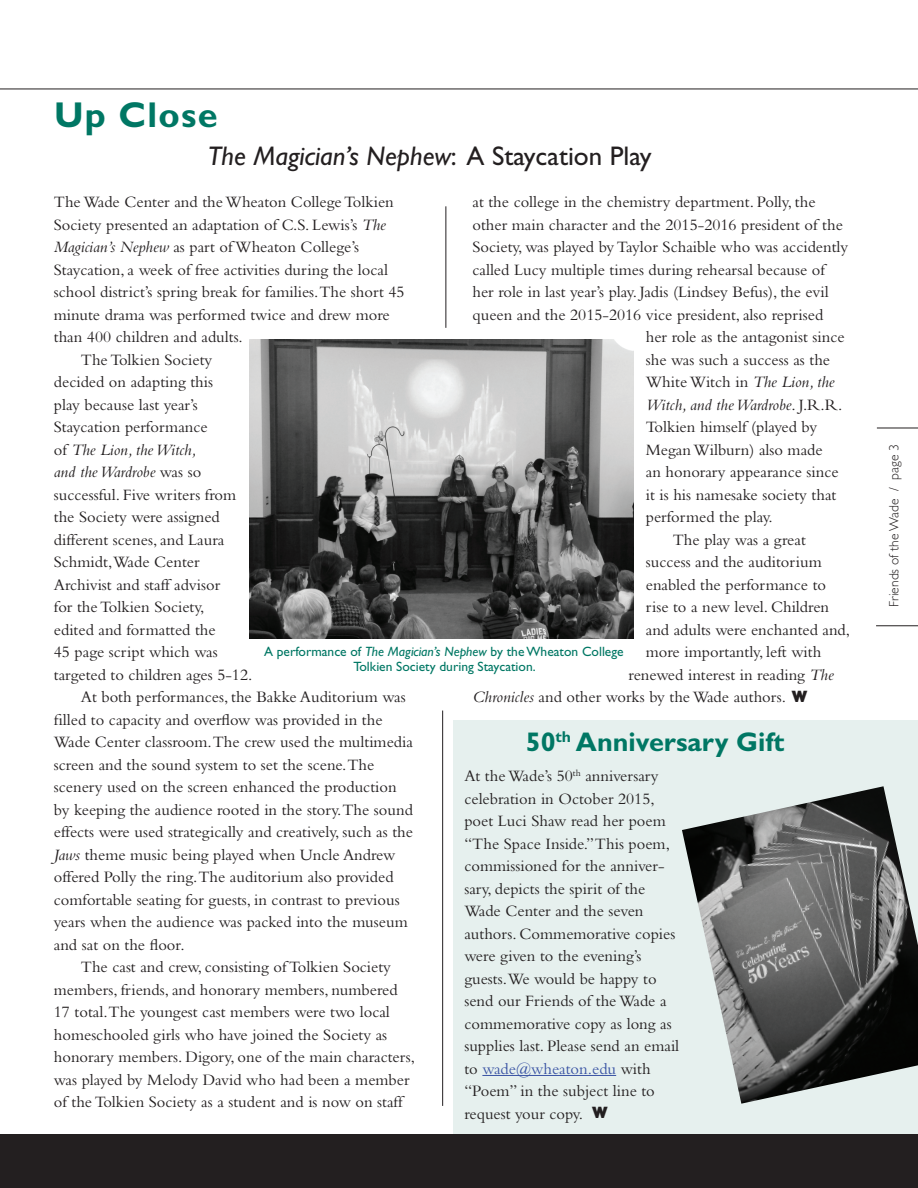
<style>
.page{position:relative;width:918px;height:1188px;background:#fff}
.page>*{position:absolute;margin:0;border:0;box-sizing:border-box;transform-origin:0 0}
.t1{font:700 36px "Gill Sans";letter-spacing:.035em;color:#007764}
.t2{font:italic 27px "Gill Sans";color:#231f20}
.t3{font:700 27px "Gill Sans";color:#007764}
.t4{font:16.5px/22.5px "Bembo";color:#231f20}
.t5{font:italic 16.5px "Bembo";color:#231f20}
.t6{font:13.5px/15px "Gill Sans";color:#007764;text-align:center}
.t7{font:300 13.5px "Gill Sans";color:#231f20}
.s1{font-style:normal}
.s2{font-style:italic}
.s3{font-family:"Gill Sans";font-weight:800}
.s4{color:#3a54a4}
</style>
<div class="page">
<hr style="left:0;top:89px;width:918px;height:1px;background:#231f20">
<div style="left:454px;top:720px;width:464px;height:414px;background:#e6f0ee"></div>
<img style="left:682px;top:786px;width:236px;height:318px">
<hr style="left:876px;top:625px;width:42px;height:1px;background:#231f20">
<hr style="left:877px;top:428px;width:41px;height:1px;background:#231f20">
<div style="left:0;top:1134px;width:918px;height:54px;background:#231f20"></div>
<hr style="left:482px;top:1075px;width:134px;height:1px;background:#3a54a4">
<img style="left:250px;top:339px;width:384px;height:299px">
<hr style="left:446px;top:206px;width:1px;height:122px;background:#231f20">
<hr style="left:442px;top:711px;width:1px;height:395px;background:#231f20">
<h1 class="t1" style="left:54px;top:94px;width:165px">Up Close</h1>
<h2 class="t2" style="left:208px;top:140px;width:446px">The Magician’s Nephew<span class="s1">: A Staycation Play</span></h2>
<p class="t4" style="left:472px;top:190px;width:345px">at the college in the chemistry department. Polly, the</p>
<p class="t4" style="left:472px;top:213px;width:372px">other main character and the 2015-2016 president of the</p>
<p class="t4" style="left:472px;top:235px;width:377px">Society, was played by Taylor Schaible who was accidently</p>
<p class="t4" style="left:472px;top:258px;width:354px">called Lucy multiple times during rehearsal because of</p>
<p class="t4" style="left:472px;top:280px;width:358px">her role in last year’s play. Jadis (Lindsey Befus), the evil</p>
<p class="t4" style="left:472px;top:303px;width:352px">queen and the 2015-2016 vice president, also reprised</p>
<p class="t4" style="left:646px;top:325px;width:200px">her role as the antagonist since</p>
<p class="t4" style="left:646px;top:348px;width:186px">she was such a success as the</p>
<p class="t4" style="left:646px;top:370px;width:190px">White Witch in <span class="s2">The Lion, the</span></p>
<p class="t5" style="left:646px;top:395px;width:198px">Witch, and the Wardrobe<span class="s1">. J.R.R.</span></p>
<p class="t4" style="left:646px;top:415px;width:173px">Tolkien himself (played by</p>
<p class="t4" style="left:646px;top:438px;width:178px">Megan Wilburn) also made</p>
<p class="t4" style="left:646px;top:460px;width:194px">an honorary appearance since</p>
<p class="t4" style="left:646px;top:483px;width:192px">it is his namesake society that</p>
<p class="t4" style="left:646px;top:505px;width:128px">performed the play.</p>
<p class="t4" style="left:673px;top:528px;width:135px">The play was a great</p>
<p class="t4" style="left:646px;top:550px;width:177px">success and the auditorium</p>
<p class="t4" style="left:646px;top:573px;width:182px">enabled the performance to</p>
<p class="t4" style="left:646px;top:595px;width:185px">rise to a new level. Children</p>
<p class="t4" style="left:646px;top:618px;width:206px">and adults were enchanted and,</p>
<p class="t4" style="left:646px;top:640px;width:177px">more importantly, left with</p>
<p class="t4" style="left:629px;top:663px;width:207px">renewed interest in reading <span class="s2">The</span></p>
<p class="t4" style="left:472px;top:685px;width:337px"><span class="s2">Chronicles</span> and other works by the Wade authors. <span class="s3">W</span></p>
<p class="t4" style="left:54px;top:190px;width:341px">The Wade Center and the Wheaton College Tolkien</p>
<p class="t4" style="left:54px;top:213px;width:334px">Society presented an adaptation of C.S. Lewis’s <span class="s2">The</span></p>
<p class="t4" style="left:54px;top:235px;width:307px"><span class="s2">Magician’s Nephew</span> as part of Wheaton College’s</p>
<p class="t4" style="left:54px;top:258px;width:336px">Staycation, a week of free activities during the local</p>
<p class="t4" style="left:54px;top:280px;width:352px">school district’s spring break for families.The short 45</p>
<p class="t4" style="left:54px;top:303px;width:337px">minute drama was performed twice and drew more</p>
<p class="t4" style="left:54px;top:326px;width:191px">than 400 children and adults.</p>
<p class="t4" style="left:81px;top:348px;width:133px">The Tolkien Society</p>
<p class="t4" style="left:54px;top:371px;width:161px">decided on adapting this</p>
<p class="t4" style="left:54px;top:393px;width:145px">play because last year’s</p>
<p class="t4" style="left:54px;top:416px;width:155px">Staycation performance</p>
<p class="t5" style="left:54px;top:440px;width:144px"><span class="s1">of</span> The Lion, the Witch,</p>
<p class="t5" style="left:54px;top:462px;width:149px">and the Wardrobe <span class="s1">was so</span></p>
<p class="t4" style="left:54px;top:483px;width:184px">successful. Five writers from</p>
<p class="t4" style="left:54px;top:506px;width:167px">the Society were assigned</p>
<p class="t4" style="left:54px;top:528px;width:172px">different scenes, and Laura</p>
<p class="t4" style="left:54px;top:551px;width:147px">Schmidt,Wade Center</p>
<p class="t4" style="left:54px;top:573px;width:168px">Archivist and staff advisor</p>
<p class="t4" style="left:54px;top:596px;width:152px">for the Tolkien Society,</p>
<p class="t4" style="left:54px;top:618px;width:163px">edited and formatted the</p>
<p class="t4" style="left:54px;top:641px;width:165px">45 page script which was</p>
<p class="t4" style="left:54px;top:663px;width:200px">targeted to children ages 5-12.</p>
<p class="t4" style="left:81px;top:686px;width:326px">At both performances, the Bakke Auditorium was</p>
<p class="t4" style="left:54px;top:708px;width:330px">filled to capacity and overflow was provided in the</p>
<p class="t4" style="left:54px;top:731px;width:361px">Wade Center classroom.The crew used the multimedia</p>
<p class="t4" style="left:54px;top:753px;width:322px">screen and the sound system to set the scene.The</p>
<p class="t4" style="left:54px;top:776px;width:344px">scenery used on the screen enhanced the production</p>
<p class="t4" style="left:54px;top:798px;width:361px">by keeping the audience rooted in the story.The sound</p>
<p class="t4" style="left:54px;top:821px;width:361px">effects were used strategically and creatively, such as the</p>
<p class="t4" style="left:54px;top:843px;width:343px"><span class="s2">Jaws</span> theme music being played when Uncle Andrew</p>
<p class="t4" style="left:54px;top:866px;width:341px">offered Polly the ring.The auditorium also provided</p>
<p class="t4" style="left:54px;top:888px;width:347px">comfortable seating for guests, in contrast to previous</p>
<p class="t4" style="left:54px;top:911px;width:355px">years when the audience was packed into the museum</p>
<p class="t4" style="left:54px;top:933px;width:132px">and sat on the floor.</p>
<p class="t4" style="left:81px;top:956px;width:312px">The cast and crew, consisting of Tolkien Society</p>
<p class="t4" style="left:54px;top:978px;width:345px">members, friends, and honorary members, numbered</p>
<p class="t4" style="left:54px;top:1001px;width:338px">17 total.The youngest cast members were two local</p>
<p class="t4" style="left:54px;top:1023px;width:335px">homeschooled girls who have joined the Society as</p>
<p class="t4" style="left:54px;top:1046px;width:363px">honorary members. Digory, one of the main characters,</p>
<p class="t4" style="left:54px;top:1068px;width:357px">was played by Melody David who had been a member</p>
<p class="t4" style="left:54px;top:1091px;width:350px">of the Tolkien Society as a student and is now on staff</p>
<p class="t6" style="left:264px;top:644px;width:361px">A performance of <span class="s2">The Magician’s Nephew</span> by the Wheaton College<br>Tolkien Society during Staycation.</p>
<h2 class="t3" style="left:526px;top:726px;width:260px">50<sup>th</sup> Anniversary Gift</h2>
<p class="t4" style="left:464px;top:765px;width:216px">At the Wade’s 50<sup>th</sup> anniversary celebration in October 2015, poet Luci Shaw read her poem “The Space Inside.” This poem, commissioned for the anniver&shy;sary, depicts the spirit of the<br>Wade Center and the seven authors. Commemorative copies were given to the evening’s guests.We would be happy to send our Friends of the Wade a commemorative copy as long as supplies last. Please send an email to <span class="s4">wade@wheaton.edu</span> with “Poem” in the subject line to request your copy. <span class="s3">W</span></p>
<p class="t7" style="left:887px;top:607px;width:164px;rotate:-90deg">Friends of the Wade / page 3</p>
</div>
